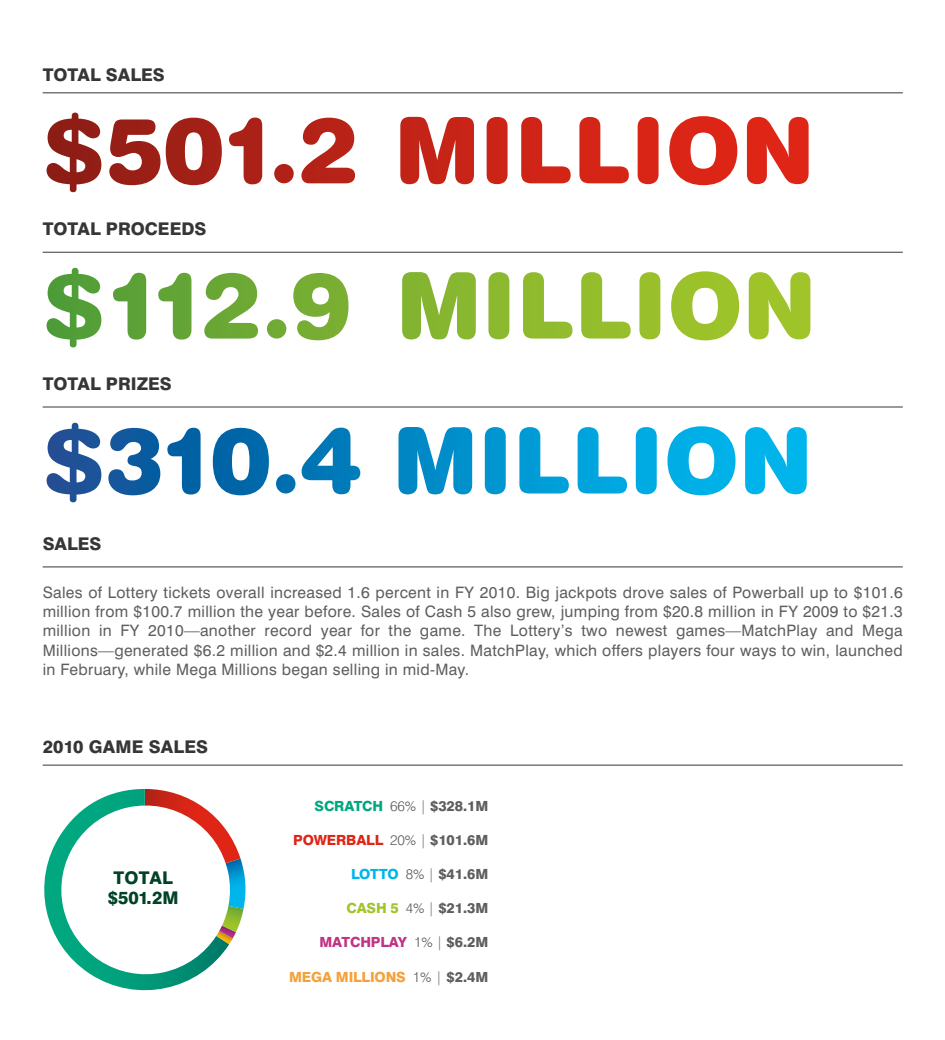
<style>
.page{position:relative;width:945px;height:1040px;background:#fff}
.page>*{position:absolute;margin:0;border:0;box-sizing:border-box;transform-origin:0 0}
.t1{font:800 17.5px "Swiss 721 BT";color:#363636}
.t2{font:800 17.5px/20.7px "Swiss 721 BT";color:#004327;text-align:center}
.t3{font:15.75px/19.2px "Swiss 721 BT";letter-spacing:.02em;color:#5e5e5f;text-align:justify}
.t4{font:800 14px "Swiss 721 BT";letter-spacing:-.01em;color:#5e5e5f}
.t5{font:800 14px "Swiss 721 BT";letter-spacing:-.01em;color:#de2516}
.t6{font:800 14px "Swiss 721 BT";letter-spacing:-.01em;color:#f4a13b}
.t7{font:800 14px "Swiss 721 BT";letter-spacing:-.01em;color:#00a77f}
.t8{font:800 14px "Swiss 721 BT";letter-spacing:-.01em;color:#c03483}
.s1{font-weight:300;color:#5e5e5f}
.s2{color:#5e5e5f}
.s3{color:#00b5ec}
.s4{font-weight:300}
.s5{color:#a0c429}
</style>
<div class="page">
<hr style="left:43px;top:764px;width:860px;height:1px;background:#363636">
<hr style="left:43px;top:566px;width:860px;height:1px;background:#363636">
<svg style="left:47px;top:423px;width:54px;height:79px"></svg>
<svg style="left:108px;top:428px;width:52px;height:67px"></svg>
<svg style="left:167px;top:428px;width:34px;height:66px"></svg>
<svg style="left:213px;top:428px;width:56px;height:67px"></svg>
<svg style="left:276px;top:474px;width:20px;height:19px"></svg>
<svg style="left:302px;top:427px;width:58px;height:67px"></svg>
<svg style="left:399px;top:427px;width:73px;height:67px"></svg>
<svg style="left:485px;top:427px;width:21px;height:67px"></svg>
<svg style="left:519px;top:427px;width:50px;height:66px"></svg>
<svg style="left:578px;top:427px;width:49px;height:66px"></svg>
<svg style="left:636px;top:427px;width:21px;height:67px"></svg>
<svg style="left:668px;top:426px;width:68px;height:69px"></svg>
<svg style="left:745px;top:427px;width:62px;height:67px"></svg>
<hr style="left:43px;top:406px;width:860px;height:1px;background:#363636">
<svg style="left:47px;top:268px;width:54px;height:79px"></svg>
<svg style="left:113px;top:273px;width:33px;height:66px"></svg>
<svg style="left:158px;top:273px;width:33px;height:66px"></svg>
<svg style="left:204px;top:273px;width:54px;height:65px"></svg>
<svg style="left:267px;top:319px;width:19px;height:19px"></svg>
<svg style="left:293px;top:273px;width:56px;height:67px"></svg>
<svg style="left:402px;top:272px;width:74px;height:67px"></svg>
<svg style="left:488px;top:272px;width:21px;height:67px"></svg>
<svg style="left:523px;top:272px;width:49px;height:66px"></svg>
<svg style="left:581px;top:272px;width:50px;height:66px"></svg>
<svg style="left:639px;top:272px;width:21px;height:67px"></svg>
<svg style="left:671px;top:271px;width:68px;height:69px"></svg>
<svg style="left:749px;top:272px;width:61px;height:67px"></svg>
<hr style="left:43px;top:252px;width:860px;height:1px;background:#363636">
<svg style="left:47px;top:113px;width:54px;height:79px"></svg>
<svg style="left:109px;top:118px;width:113px;height:67px"></svg>
<svg style="left:229px;top:118px;width:33px;height:66px"></svg>
<svg style="left:274px;top:164px;width:20px;height:19px"></svg>
<svg style="left:301px;top:118px;width:54px;height:65px"></svg>
<svg style="left:400px;top:117px;width:74px;height:67px"></svg>
<svg style="left:487px;top:117px;width:21px;height:67px"></svg>
<svg style="left:521px;top:117px;width:50px;height:66px"></svg>
<svg style="left:579px;top:117px;width:50px;height:66px"></svg>
<svg style="left:638px;top:117px;width:21px;height:67px"></svg>
<svg style="left:669px;top:116px;width:68px;height:69px"></svg>
<svg style="left:747px;top:117px;width:62px;height:67px"></svg>
<hr style="left:43px;top:92px;width:860px;height:1px;background:#363636">
<svg style="left:44px;top:846px;width:140px;height:145px"></svg>
<svg style="left:54px;top:789px;width:192px;height:193px"></svg>
<p class="t1" style="left:43px;top:64px;width:124px">TOTAL SALES</p>
<p class="t1" style="left:43px;top:218px;width:165px">TOTAL PROCEEDS</p>
<p class="t1" style="left:43px;top:373px;width:131px">TOTAL PRIZES</p>
<p class="t1" style="left:43px;top:533px;width:60px">SALES</p>
<p class="t3" style="left:43px;top:582px;width:862px">Sales of Lottery tickets overall increased 1.6 percent in FY 2010. Big jackpots drove sales of Powerball up to $101.6 million from $100.7 million the year before. Sales of Cash 5 also grew, jumping from $20.8 million in FY 2009 to $21.3 million in FY 2010—another record year for the game. The Lottery’s two newest games—MatchPlay and Mega Millions—generated $6.2 million and $2.4 million in sales. MatchPlay, which offers players four ways to win, launched in February, while Mega Millions began selling in mid-May.</p>
<p class="t1" style="left:43px;top:736px;width:167px">2010 GAME SALES</p>
<p class="t2" style="left:108px;top:867px;width:72px">TOTAL $501.2M</p>
<p class="t7" style="left:315px;top:797px;width:175px">SCRATCH <span class="s1">66% |</span> <span class="s2">$328.1M</span></p>
<p class="t5" style="left:293px;top:831px;width:197px">POWERBALL <span class="s1">20% |</span> <span class="s2">$101.6M</span></p>
<p class="t4" style="left:351px;top:865px;width:139px"><span class="s3">LOTTO</span> <span class="s4">8% |</span> $41.6M</p>
<p class="t4" style="left:346px;top:899px;width:144px"><span class="s5">CASH 5</span> <span class="s4">4% |</span> $21.3M</p>
<p class="t8" style="left:319px;top:933px;width:170px">MATCHPLAY <span class="s1">1% |</span> <span class="s2">$6.2M</span></p>
<p class="t6" style="left:289px;top:968px;width:201px">MEGA MILLIONS <span class="s1">1% |</span> <span class="s2">$2.4M</span></p>
</div>
